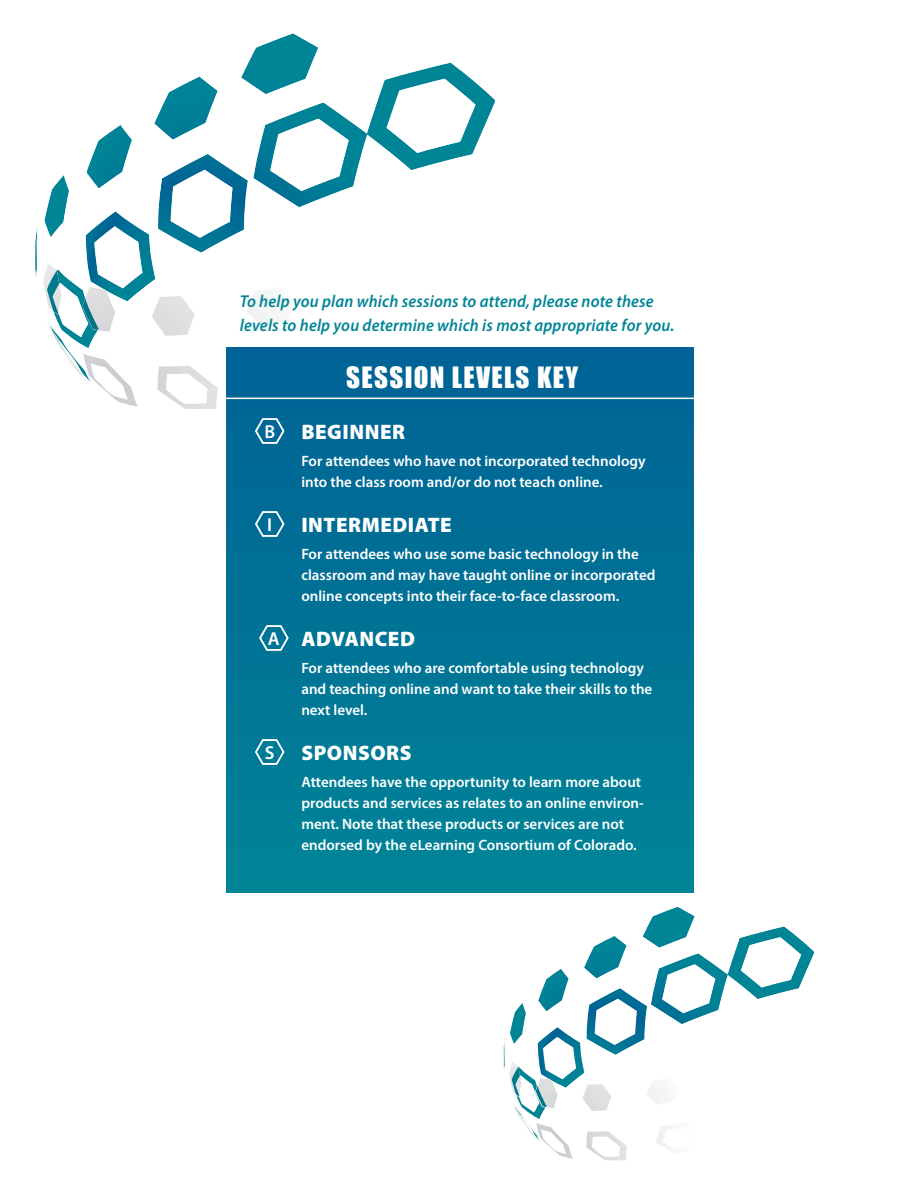
<style>
.page{position:relative;width:918px;height:1188px;background:#fff}
.page>*{position:absolute;margin:0;border:0;box-sizing:border-box;transform-origin:0 0}
.t1{font:27px "Impact";letter-spacing:.05em;color:#fff}
.t2{font:900 21px "Myriad Pro";letter-spacing:.025em;color:#fff}
.t3{font:600 18.75px "Myriad Pro";color:#fff}
.t4{font:italic 600 17.25px/24px "Myriad Pro";letter-spacing:.01em;color:#008596;scale:.95 1}
.t5{font:600 15px/21px "Myriad Pro";color:#fff}
.s1{font-weight:600;font-size:18.75px}
</style>
<div class="page">
<img style="left:35px;top:33px;width:460px;height:315px">
<svg style="left:36px;top:227px;width:295px;height:182px"></svg>
<img style="left:36px;top:238px;width:70px;height:118px">
<img style="left:504px;top:907px;width:310px;height:138px">
<svg style="left:505px;top:1038px;width:199px;height:122px"></svg>
<img style="left:504px;top:1045px;width:48px;height:79px">
<div style="left:226px;top:348px;width:467px;height:544px;background:linear-gradient(to bottom,#006195,#008497)"></div>
<svg style="left:254px;top:417px;width:32px;height:28px"></svg>
<svg style="left:254px;top:510px;width:32px;height:28px"></svg>
<svg style="left:258px;top:624px;width:32px;height:28px"></svg>
<svg style="left:254px;top:738px;width:32px;height:28px"></svg>
<hr style="left:220px;top:398px;width:480px;height:1px;background:#fff">
<p class="t4" style="left:240px;top:289px;width:459px">To help you plan which sessions to attend, please note these levels to help you determine which is most appropriate for you.</p>
<h1 class="t1" style="left:346px;top:357px;width:234px">SESSION LEVELS KEY</h1>
<h2 class="t2" style="left:264px;top:418px;width:142px"><span class="s1">B</span> BEGINNER</h2>
<p class="t5" style="left:301px;top:450px;width:346px">For attendees who have not incorporated technology into the class room and/or do not teach online.</p>
<p class="t3" style="left:267px;top:513px;width:6px">I</p>
<h2 class="t2" style="left:301px;top:511px;width:152px">INTERMEDIATE</h2>
<p class="t5" style="left:301px;top:543px;width:356px">For attendees who use some basic technology in the classroom and may have taught online or incorporated online concepts into their face-to-face classroom.</p>
<h2 class="t2" style="left:268px;top:625px;width:149px"><span class="s1">A</span> ADVANCED</h2>
<p class="t5" style="left:301px;top:657px;width:352px">For attendees who are comfortable using technology and teaching online and want to take their skills to the next level.</p>
<p class="t3" style="left:265px;top:741px;width:11px">S</p>
<h2 class="t2" style="left:301px;top:739px;width:112px">SPONSORS</h2>
<p class="t5" style="left:301px;top:771px;width:344px">Attendees have the opportunity to learn more about products and services as relates to an online environ&shy;ment. Note that these products or services are not endorsed by the eLearning Consortium of Colorado.</p>
</div>
